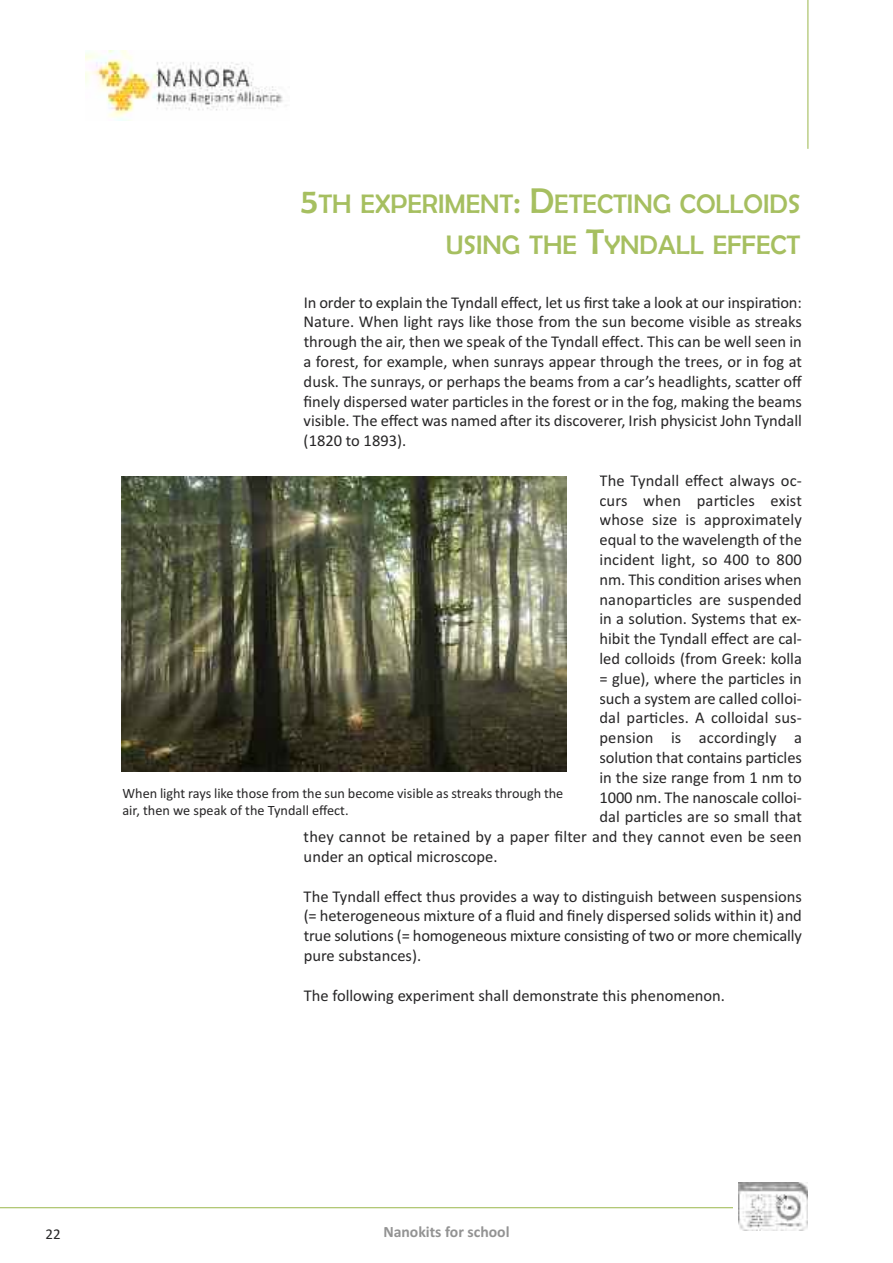
<style>
.page{position:relative;width:893px;height:1263px;background:#fff}
.page>*{position:absolute;margin:0;border:0;box-sizing:border-box;transform-origin:0 0}
.t1{font:27px/41.5px "Berlin Sans FB";color:#a6bf60;text-align:right}
.t2{font:16.5px/19.8px "Calibri";color:#272627;text-align:justify}
.t3{font:700 15.75px "Calibri";color:#939393}
.t4{font:15px "Calibri";color:#272627}
.t5{font:14.25px/17.1px "Calibri";color:#272627}
.s1{font-size:36px}
</style>
<div class="page">
<hr style="left:807px;top:0;width:1px;height:149px;background:#a6bf60">
<img style="left:85px;top:50px;width:198px;height:71px">
<hr style="left:0;top:1207px;width:808px;height:1px;background:#a6bf60">
<div style="left:733px;top:1182px;width:75px;height:49px;background:#fff"></div>
<img style="left:738px;top:1183px;width:70px;height:48px">
<img style="left:122px;top:476px;width:444px;height:295px">
<h1 class="t1" style="left:301px;top:183px;width:501px"><span class="s1">5</span>TH EXPERIMENT<span class="s1">: D</span>ETECTING COLLOIDS<br>USING THE <span class="s1">T</span>YNDALL EFFECT</h1>
<p class="t2" style="left:304px;top:292px;width:500px">In order to explain the Tyndall effect, let us first take a look at our inspiration:<br>Nature. When light rays like those from the sun become visible as streaks through the air, then we speak of the Tyndall effect. This can be well seen in a forest, for example, when sunrays appear through the trees, or in fog at dusk. The sunrays, or perhaps the beams from a car’s headlights, scatter off finely dispersed water particles in the forest or in the fog, making the beams visible. The effect was named after its discoverer, Irish physicist John Tyndall (1820 to 1893).</p>
<p class="t2" style="left:599px;top:470px;width:204px">The Tyndall effect always oc-</p>
<p class="t2" style="left:599px;top:490px;width:204px">curs when particles exist</p>
<p class="t2" style="left:599px;top:510px;width:204px">whose size is approximately</p>
<p class="t2" style="left:599px;top:530px;width:204px">equal to the wavelength of the</p>
<p class="t2" style="left:599px;top:549px;width:204px">incident light, so 400 to 800</p>
<p class="t2" style="left:599px;top:569px;width:204px">nm. This condition arises when</p>
<p class="t2" style="left:599px;top:589px;width:204px">nanoparticles are suspended</p>
<p class="t2" style="left:599px;top:609px;width:203px">in a solution. Systems that ex-</p>
<p class="t2" style="left:599px;top:629px;width:204px">hibit the Tyndall effect are cal-</p>
<p class="t2" style="left:599px;top:648px;width:204px">led colloids (from Greek: kolla</p>
<p class="t2" style="left:599px;top:668px;width:204px">= glue), where the particles in</p>
<p class="t2" style="left:599px;top:688px;width:204px">such a system are called colloi-</p>
<p class="t2" style="left:599px;top:708px;width:204px">dal particles. A colloidal sus-</p>
<p class="t2" style="left:599px;top:728px;width:204px">pension is accordingly a</p>
<p class="t2" style="left:599px;top:747px;width:204px">solution that contains particles</p>
<p class="t2" style="left:599px;top:767px;width:204px">in the size range from 1 nm to</p>
<p class="t2" style="left:599px;top:787px;width:204px">1000 nm. The nanoscale colloi-</p>
<p class="t2" style="left:599px;top:807px;width:204px">dal particles are so small that</p>
<p class="t2" style="left:304px;top:827px;width:500px">they cannot be retained by a paper filter and they cannot even be seen</p>
<p class="t2" style="left:304px;top:846px;width:195px">under an optical microscope.</p>
<p class="t2" style="left:304px;top:886px;width:500px">The Tyndall effect thus provides a way to distinguish between suspensions (= heterogeneous mixture of a fluid and finely dispersed solids within it) and true solutions (= homogeneous mixture consisting of two or more chemically pure substances).</p>
<p class="t2" style="left:304px;top:985px;width:423px">The following experiment shall demonstrate this phenomenon.</p>
<p class="t5" style="left:122px;top:785px;width:442px">When light rays like those from the sun become visible as streaks through the air, then we speak of the Tyndall effect.</p>
<p class="t4" style="left:46px;top:1225px;width:17px">22</p>
<p class="t3" style="left:383px;top:1222px;width:128px">Nanokits for school</p>
</div>
